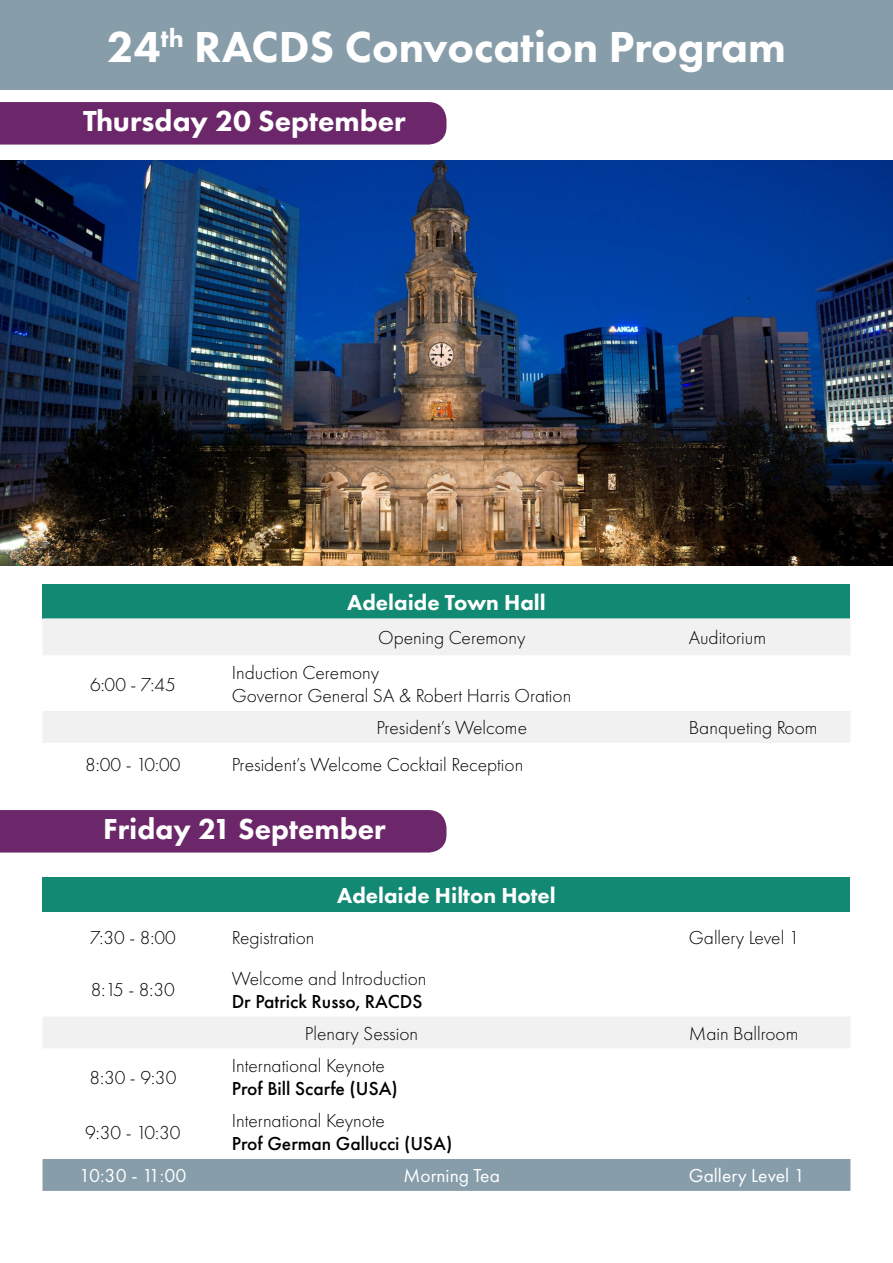
<style>
.page{position:relative;width:893px;height:1263px;background:#fff}
.page>*{position:absolute;margin:0;border:0;box-sizing:border-box;transform-origin:0 0}
.t1{font:800 45px "Futura PT";color:#fff}
.t2{font:800 30px "Futura PT";color:#fff}
.t3{font:800 22.5px "Futura PT";color:#fff}
.t4{font:300 19.5px/23.4px "Futura PT";color:#000}
.t5{font:500 19.5px "Futura PT";color:#000}
.t6{font:19.5px "Futura PT";color:#fff}
</style>
<div class="page">
<div style="left:43px;top:584px;width:807px;height:34px;background:#128972"></div>
<div style="left:43px;top:618px;width:807px;height:37px;background:#f1f1f2"></div>
<div style="left:43px;top:711px;width:807px;height:32px;background:#f1f1f2"></div>
<div style="left:0;top:810px;width:446px;height:42px;background:#6c276a"></div>
<div style="left:43px;top:877px;width:807px;height:34px;background:#128972"></div>
<div style="left:43px;top:1017px;width:807px;height:31px;background:#f1f1f2"></div>
<div style="left:43px;top:1159px;width:807px;height:32px;background:#879daa"></div>
<div style="left:0;top:102px;width:446px;height:43px;background:#6c276a"></div>
<div style="left:0;top:0;width:893px;height:89px;background:#879daa"></div>
<img style="left:0;top:160px;width:893px;height:406px">
<h1 class="t1" style="left:107px;top:19px;width:681px">24<sup>th</sup> RACDS Convocation Program</h1>
<h2 class="t2" style="left:83px;top:103px;width:324px">Thursday 20 September</h2>
<p class="t4" style="left:90px;top:673px;width:87px">6:00 - 7:45</p>
<p class="t3" style="left:347px;top:588px;width:200px">Adelaide Town Hall</p>
<p class="t4" style="left:378px;top:626px;width:149px">Opening Ceremony</p>
<p class="t4" style="left:689px;top:626px;width:79px">Auditorium</p>
<p class="t4" style="left:232px;top:661px;width:341px">Induction Ceremony<br>Governor General SA &amp; Robert Harris Oration</p>
<p class="t4" style="left:377px;top:716px;width:152px">President’s Welcome</p>
<p class="t4" style="left:689px;top:716px;width:130px">Banqueting Room</p>
<p class="t4" style="left:85px;top:753px;width:97px">8:00 - 10:00</p>
<p class="t4" style="left:232px;top:753px;width:293px">President’s Welcome Cocktail Reception</p>
<h2 class="t2" style="left:103px;top:810px;width:284px">Friday 21 September</h2>
<p class="t3" style="left:337px;top:881px;width:220px">Adelaide Hilton Hotel</p>
<p class="t4" style="left:90px;top:926px;width:87px">7:30 - 8:00</p>
<p class="t4" style="left:232px;top:926px;width:84px">Registration</p>
<p class="t4" style="left:689px;top:926px;width:112px">Gallery Level 1</p>
<p class="t4" style="left:91px;top:978px;width:86px">8:15 - 8:30</p>
<p class="t4" style="left:232px;top:966px;width:196px">Welcome and Introduction</p>
<p class="t5" style="left:232px;top:990px;width:192px">Dr Patrick Russo, RACDS</p>
<p class="t4" style="left:305px;top:1022px;width:115px">Plenary Session</p>
<p class="t4" style="left:689px;top:1022px;width:111px">Main Ballroom</p>
<p class="t4" style="left:89px;top:1065px;width:88px">8:30 - 9:30</p>
<p class="t4" style="left:85px;top:1121px;width:97px">9:30 - 10:30</p>
<p class="t4" style="left:232px;top:1054px;width:155px">International Keynote</p>
<p class="t5" style="left:232px;top:1077px;width:168px">Prof Bill Scarfe (USA)</p>
<p class="t4" style="left:232px;top:1109px;width:155px">International Keynote</p>
<p class="t5" style="left:232px;top:1132px;width:222px">Prof German Gallucci (USA)</p>
<p class="t6" style="left:79px;top:1164px;width:109px">10:30 - 11:00</p>
<p class="t6" style="left:404px;top:1164px;width:98px">Morning Tea</p>
<p class="t6" style="left:689px;top:1164px;width:118px">Gallery Level 1</p>
</div>
